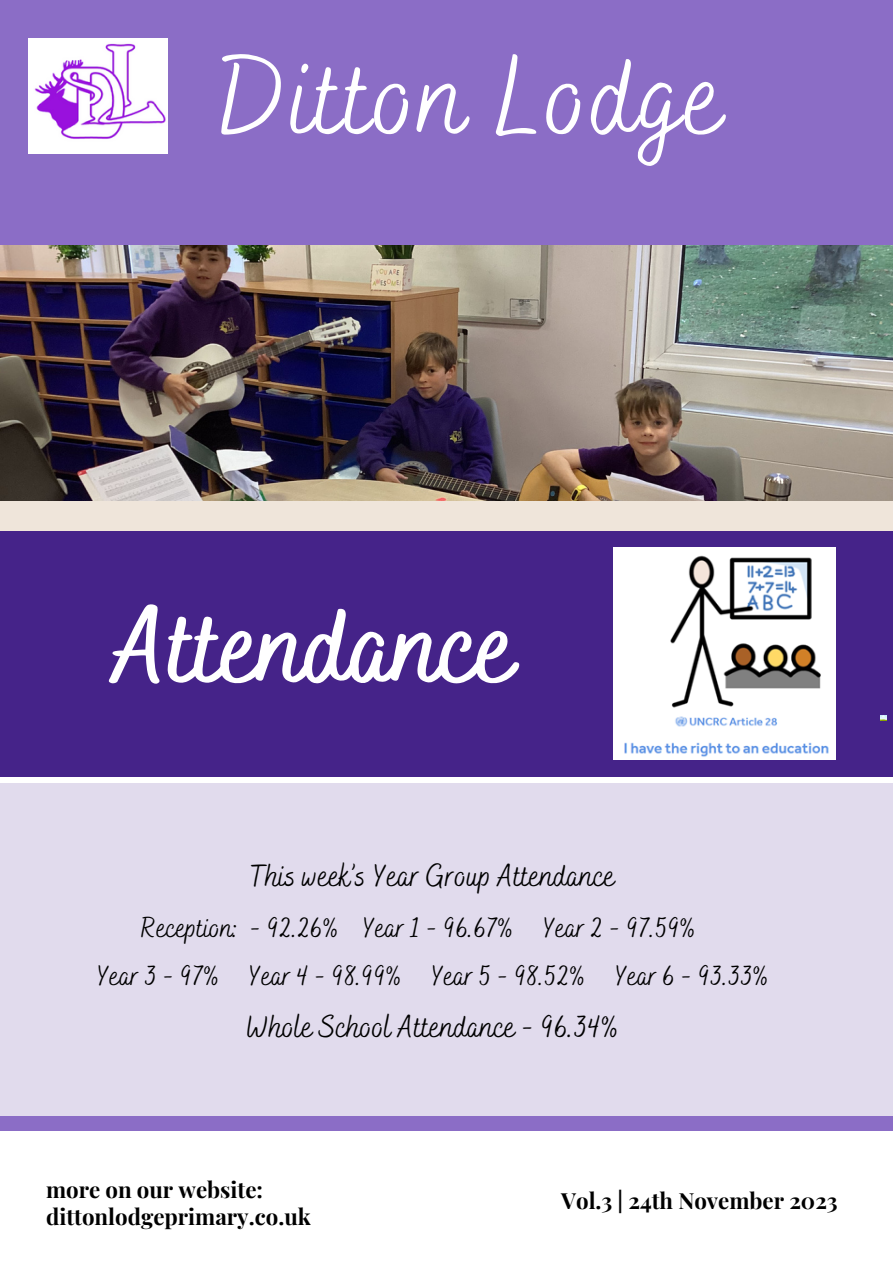
<style>
.page{position:relative;width:893px;height:1264px;background:#fff}
.page>*{position:absolute;margin:0;border:0;box-sizing:border-box;transform-origin:0 0}
.t1{font:111.6px "Bakerie Smooth";letter-spacing:.02em;color:#fff}
.t2{font:700 107.85px "Bakerie Smooth";color:#fff}
.t3{font:31.65px "Bakerie Smooth";color:#000}
.t4{font:28.65px "Bakerie Smooth";color:#000}
.t5{font:700 22.2px/27px "Playfair Display";color:#000}
</style>
<div class="page">
<img style="left:0;top:245px;width:892px;height:256px">
<div style="left:0;top:530px;width:892px;height:246px;background:#452389"></div>
<div style="left:0;top:783px;width:892px;height:340px;background:#e1dbed"></div>
<svg style="left:880px;top:715px;width:6px;height:5px"></svg>
<div style="left:0;top:501px;width:892px;height:30px;background:#efe5da"></div>
<div style="left:0;top:1115px;width:892px;height:15px;background:#8b6dc6"></div>
<div style="left:0;top:0;width:892px;height:245px;background:#8b6dc6"></div>
<img style="left:614px;top:547px;width:221px;height:212px">
<img style="left:29px;top:39px;width:138px;height:114px">
<p class="t1" style="left:219px;top:32px;width:505px">Ditton Lodge</p>
<p class="t2" style="left:114px;top:583px;width:403px">Attendance</p>
<p class="t3" style="left:250px;top:857px;width:366px">This week’s Year Group Attendance</p>
<p class="t4" style="left:141px;top:910px;width:556px">Reception: - 92.26% Year 1 - 96.67% Year 2 - 97.59%</p>
<p class="t4" style="left:96px;top:959px;width:674px">Year 3 - 97% Year 4 - 98.99% Year 5 - 98.52% Year 6 - 93.33%</p>
<p class="t3" style="left:246px;top:1008px;width:374px">Whole School Attendance - 96.34%</p>
<p class="t5" style="left:46px;top:1174px;width:266px">more on our website: dittonlodgeprimary.co.uk</p>
<p class="t5" style="left:561px;top:1185px;width:278px">Vol.3 | 24th November 2023</p>
</div>
